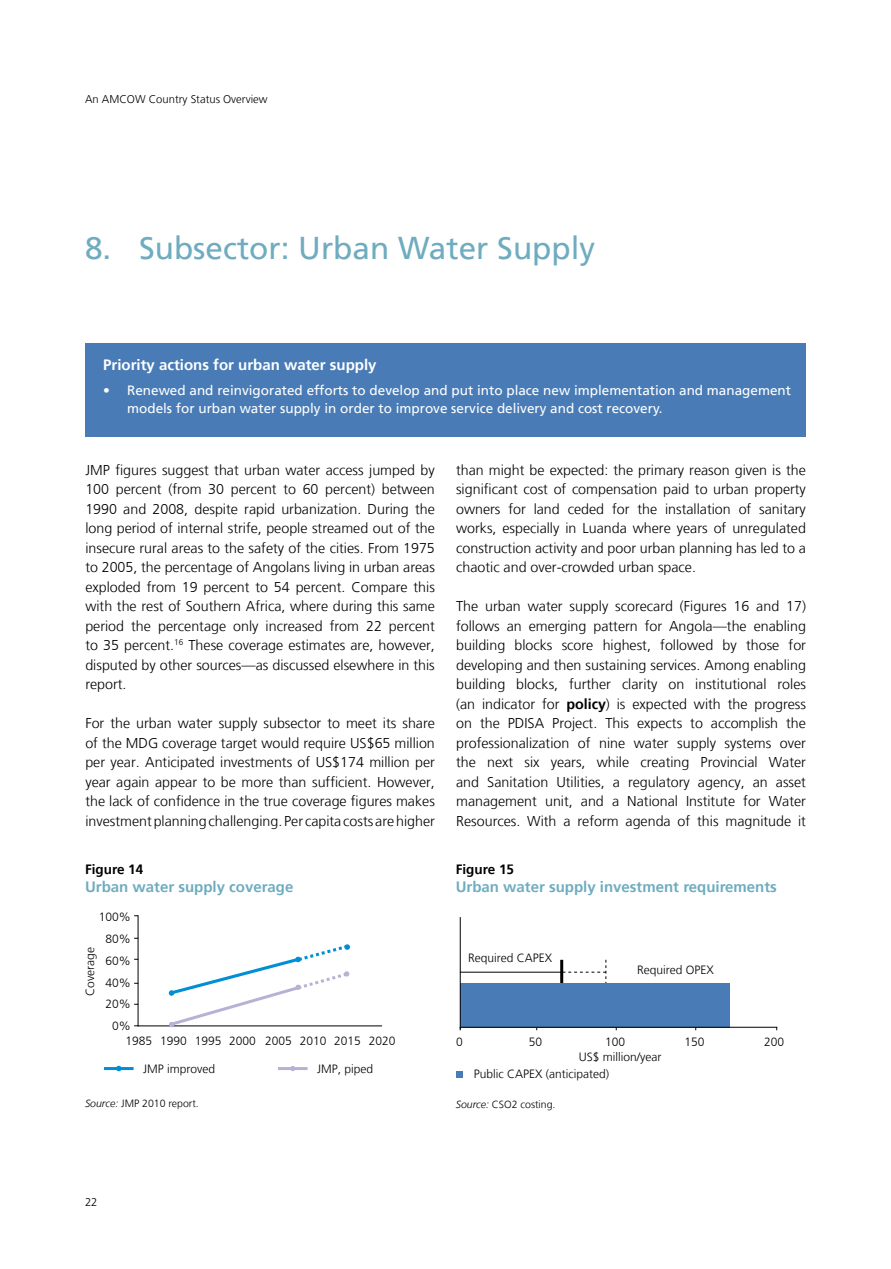
<style>
.page{position:relative;width:891px;height:1269px;background:#fff}
.page>*{position:absolute;margin:0;border:0;box-sizing:border-box;transform-origin:0 0}
.t1{font:31.5px "Frutiger LT";color:#6facbf}
.t2{font:700 15px "Frutiger 65";color:#6facbf}
.t3{font:700 15px "Frutiger 65";color:#fff}
.t4{font:300 14.25px/19.5px "Frutiger LT";color:#000;text-align:justify}
.t5{font:13.5px/18px "Frutiger LT";color:#fff}
.t6{font:700 13.5px "Frutiger 65";color:#000}
.t7{font:300 12px/21.9px "Frutiger LT";color:#000;text-align:right}
.t8{font:300 11.25px "Frutiger LT";color:#000}
.t9{font:300 10.5px "Frutiger LT";color:#000}
.s1{font-style:italic}
.s2{font-family:"Frutiger 65";font-weight:700}
.s3{font-style:inherit}
</style>
<div class="page">
<div style="left:85px;top:343px;width:721px;height:94px;background:#497cb6"></div>
<hr style="left:278px;top:1067px;width:30px;height:3px;background:#b6b2d5">
<hr style="left:138px;top:915px;width:1px;height:111px;background:#000">
<hr style="left:138px;top:1026px;width:244px;height:1px;background:#000">
<hr style="left:104px;top:1067px;width:30px;height:3px;background:#008fd5">
<svg style="left:168px;top:944px;width:183px;height:84px"></svg>
<hr style="left:560px;top:960px;width:3px;height:25px;background:#000">
<hr style="left:460px;top:972px;width:101px;height:1px;background:#000">
<svg style="left:563px;top:960px;width:44px;height:23px"></svg>
<div style="left:461px;top:983px;width:269px;height:44px;background:#497cb6"></div>
<hr style="left:460px;top:917px;width:1px;height:112px;background:#000">
<hr style="left:460px;top:1027px;width:317px;height:1px;background:#000">
<div style="left:456px;top:1071px;width:7px;height:7px;background:#497cb6"></div>
<p class="t8" style="left:85px;top:93px;width:184px">An AMCOW Country Status Overview</p>
<h1 class="t1" style="left:85px;top:229px;width:512px">8. Subsector: Urban Water Supply</h1>
<p class="t3" style="left:103px;top:356px;width:275px">Priority actions for urban water supply</p>
<p class="t5" style="left:127px;top:382px;width:665px;text-indent:-24px">• Renewed and reinvigorated efforts to develop and put into place new implementation and management models for urban water supply in order to improve service delivery and cost recovery.</p>
<p class="t4" style="left:85px;top:460px;width:351px">JMP figures suggest that urban water access jumped by 100 percent (from 30 percent to 60 percent) between 1990 and 2008, despite rapid urbanization. During the long period of internal strife, people streamed out of the insecure rural areas to the safety of the cities. From 1975 to 2005, the percentage of Angolans living in urban areas exploded from 19 percent to 54 percent. Compare this with the rest of Southern Africa, where during this same period the percentage only increased from 22 percent to 35 percent.<sup>16</sup> These coverage estimates are, however, disputed by other sources—as discussed elsewhere in this report.</p>
<p class="t4" style="left:85px;top:714px;width:351px">For the urban water supply subsector to meet its share of the MDG coverage target would require US$65 million per year. Anticipated investments of US$174 million per year again appear to be more than sufficient. However, the lack of confidence in the true coverage figures makes investment planning challenging. Per capita costs are higher</p>
<p class="t6" style="left:85px;top:862px;width:60px">Figure 14</p>
<p class="t2" style="left:85px;top:878px;width:210px">Urban water supply coverage</p>
<p class="t7" style="left:99px;top:906px;width:34px">100%<br>80%<br>60%<br>40%<br>20%<br>0%</p>
<p class="t7" style="left:126px;top:1030px;width:271px">1985 1990 1995 2000 2005 2010 2015 2020</p>
<p class="t7" style="left:143px;top:1058px;width:73px">JMP improved</p>
<p class="t7" style="left:317px;top:1058px;width:58px">JMP, piped</p>
<p class="t9" style="left:85px;top:1097px;width:115px"><span class="s1">Source:</span> JMP 2010 report.</p>
<p class="t7" style="left:79px;top:996px;width:50px;rotate:-90deg">Coverage</p>
<p class="t4" style="left:456px;top:460px;width:351px">than might be expected: the primary reason given is the significant cost of compensation paid to urban property owners for land ceded for the installation of sanitary works, especially in Luanda where years of unregulated construction activity and poor urban planning has led to a chaotic and over-crowded urban space.</p>
<p class="t4" style="left:456px;top:597px;width:351px">The urban water supply scorecard (Figures 16 and 17) follows an emerging pattern for Angola—the enabling building blocks score highest, followed by those for developing and then sustaining services. Among enabling building blocks, further clarity on institutional roles (an indicator for <span class="s2">policy</span>) is expected with the progress on the PDISA Project. This expects to accomplish the professionalization of nine water supply systems over the next six years, while creating Provincial Water and Sanitation Utilities, a regulatory agency, an asset management unit, and a National Institute for Water Resources. With a reform agenda of this magnitude it</p>
<p class="t6" style="left:456px;top:862px;width:60px">Figure <span class="s3">15</span></p>
<p class="t2" style="left:456px;top:878px;width:323px">Urban water supply investment requirements</p>
<p class="t7" style="left:468px;top:947px;width:86px">Required CAPEX</p>
<p class="t7" style="left:637px;top:959px;width:78px">Required OPEX</p>
<p class="t7" style="left:456px;top:1031px;width:8px">0</p>
<p class="t7" style="left:529px;top:1031px;width:15px">50</p>
<p class="t7" style="left:605px;top:1031px;width:22px">100</p>
<p class="t7" style="left:685px;top:1031px;width:22px">150</p>
<p class="t7" style="left:764px;top:1031px;width:22px">200</p>
<p class="t7" style="left:474px;top:1049px;width:189px;line-height:16.4px;text-align:left;text-indent:105px">US$ million/year<br>Public CAPEX (anticipated)</p>
<p class="t9" style="left:456px;top:1099px;width:101px"><span class="s1">Source:</span> <span class="s3">CSO2</span> costing.</p>
<p class="t8" style="left:85px;top:1195px;width:14px">22</p>
</div>
